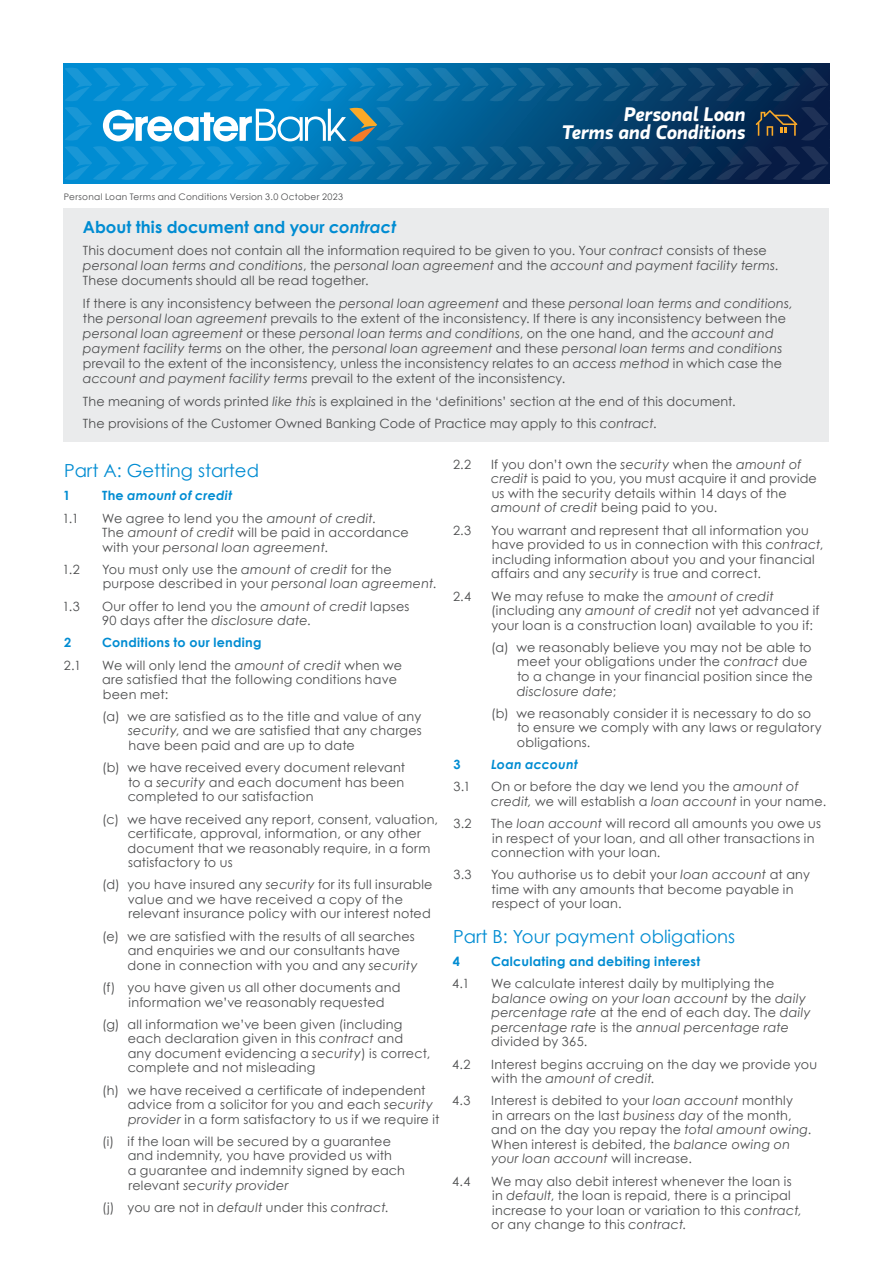
<style>
.page{position:relative;width:893px;height:1263px;background:#fff}
.page>*{position:absolute;margin:0;border:0;box-sizing:border-box;transform-origin:0 0}
.t1{font:italic 600 19.5px/18px "Gloriola";letter-spacing:-.005em;color:#fff;text-align:right}
.TOC_Heading{font:18px "Century Gothic";color:#008cd2}
.Proper_Header_2{font:700 16.5px "Century Gothic";color:#008cd2}
.ProperBody{font:12.75px/14.5px "Century Gothic";letter-spacing:.015em;color:#4b4c4d}
.ProperBody-2{font:italic 12.75px/14.5px "Century Gothic";letter-spacing:.015em;color:#4b4c4d}
.Proper_Header_2-2{font:700 12.75px "Century Gothic";letter-spacing:.02em;color:#008cd2}
.Proper_Header_2-3{font:italic 700 12.75px "Century Gothic";letter-spacing:.015em;color:#008cd2}
.t2{font:9px "Century Gothic";letter-spacing:.03em;color:#4b4c4d}
.s1{font-style:italic}
.s2{font-style:normal}
</style>
<div class="page">
<svg style="left:64px;top:64px;width:765px;height:120px;background:#016199"></svg>
<svg style="left:65px;top:68px;width:764px;height:33px;background:#0b6aa1"></svg>
<svg style="left:65px;top:107px;width:764px;height:73px;background:#186898"></svg>
<div style="left:64px;top:208px;width:765px;height:233px;background:#eaebec"></div>
<p class="t2" style="left:64px;top:190px;width:281px">Personal Loan Terms and Conditions Version 3.0 October 2023</p>
<h1 class="t1" style="left:562px;top:106px;width:185px">Personal Loan<br>Terms and Conditions</h1>
<p class="Proper_Header_2" style="left:83px;top:214px;width:315px">About this document and your <span class="s1">contract</span></p>
<p class="ProperBody" style="left:83px;top:243px;width:697px;line-height:15px">This document does not contain all the information required to be given to you. Your <span class="s1">contract</span> consists of these <span class="s1">personal loan terms and conditions</span>, the <span class="s1">personal loan agreement</span> and the <span class="s1">account and payment facility terms</span>.<br>These documents should all be read together.</p>
<p class="ProperBody" style="left:83px;top:296px;width:711px;line-height:15px">If there is any inconsistency between the <span class="s1">personal loan agreement</span> and these <span class="s1">personal loan terms and conditions, </span>the <span class="s1">personal loan agreement</span> prevails to the extent of the inconsistency. If there is any inconsistency between the <span class="s1">personal loan agreement</span> or these <span class="s1">personal loan terms and conditions</span>, on the one hand, and the <span class="s1">account and payment facility terms</span> on the other, the <span class="s1">personal loan agreement</span> and these <span class="s1">personal loan terms and conditions </span>prevail to the extent of the inconsistency, unless the inconsistency relates to an <span class="s1">access method</span> in which case the <span class="s1">account and payment facility terms</span> prevail to the extent of the inconsistency.</p>
<p class="ProperBody" style="left:83px;top:394px;width:654px">The meaning of words printed <span class="s1">like this</span> is explained in the ‘definitions’ section at the end of this document.</p>
<p class="ProperBody" style="left:83px;top:416px;width:575px">The provisions of the Customer Owned Banking Code of Practice may apply to this <span class="s1">contract</span>.</p>
<p class="TOC_Heading" style="left:64px;top:458px;width:196px">Part A: Getting started</p>
<p class="Proper_Header_2-2" style="left:63px;top:486px;width:9px">1</p>
<p class="Proper_Header_2-3" style="left:102px;top:486px;width:132px"><span class="s2">The</span> amount of credit</p>
<p class="ProperBody" style="left:63px;top:510px;width:18px">1.1</p>
<p class="ProperBody" style="left:102px;top:510px;width:308px">We agree to lend you the <span class="s1">amount of credit</span>.<br>The <span class="s1">amount of credit</span> will be paid in accordance with your <span class="s1">personal loan agreement</span>.</p>
<p class="ProperBody" style="left:63px;top:562px;width:19px">1.2</p>
<p class="ProperBody" style="left:102px;top:562px;width:336px">You must only use the <span class="s1">amount of credit</span> for the purpose described in your <span class="s1">personal loan agreement</span>.</p>
<p class="ProperBody" style="left:63px;top:598px;width:19px">1.3</p>
<p class="ProperBody" style="left:102px;top:598px;width:309px">Our offer to lend you the <span class="s1">amount of credit</span> lapses<br>90 days after the <span class="s1">disclosure date</span>.</p>
<p class="Proper_Header_2-2" style="left:64px;top:633px;width:9px">2</p>
<p class="Proper_Header_2-2" style="left:102px;top:633px;width:161px">Conditions to our lending</p>
<p class="ProperBody" style="left:64px;top:657px;width:19px">2.1</p>
<p class="ProperBody" style="left:102px;top:657px;width:302px">We will only lend the <span class="s1">amount of credit</span> when we are satisfied that the following conditions have been met:</p>
<p class="ProperBody" style="left:128px;top:709px;width:295px;text-align:justify;text-indent:-26px">(a) we are satisfied as to the title and value of any <span class="s1">security</span>, and we are satisfied that any charges have been paid and are up to date</p>
<p class="ProperBody" style="left:128px;top:760px;width:279px;text-align:justify;text-indent:-26px">(b) we have received every document relevant to a <span class="s1">security</span> and each document has been completed to our satisfaction</p>
<p class="ProperBody" style="left:128px;top:811px;width:312px;text-indent:-26px">(c) we have received any report, consent, valuation, certificate, approval, information, or any other document that we reasonably require, in a form satisfactory to us</p>
<p class="ProperBody" style="left:128px;top:877px;width:306px;text-indent:-26px">(d) you have insured any <span class="s1">security</span> for its full insurable value and we have received a copy of the relevant insurance policy with our interest noted</p>
<p class="ProperBody" style="left:128px;top:928px;width:291px;text-indent:-26px">(e) we are satisfied with the results of all searches and enquiries we and our consultants have done in connection with you and any <span class="s1">security</span></p>
<p class="ProperBody" style="left:129px;top:980px;width:274px;text-indent:-27px">(f) you have given us all other documents and information we’ve reasonably requested</p>
<p class="ProperBody" style="left:128px;top:1017px;width:304px;text-indent:-26px">(g) all information we’ve been given (including each declaration given in this <span class="s1">contract</span> and<br>any document evidencing a <span class="s1">security</span>) is correct, complete and not misleading</p>
<p class="ProperBody" style="left:128px;top:1082px;width:313px;text-indent:-26px">(h) we have received a certificate of independent advice from a solicitor for you and each <span class="s1">security provider</span> in a form satisfactory to us if we require it</p>
<p class="ProperBody" style="left:128px;top:1134px;width:279px;text-indent:-26px">(i) if the loan will be secured by a guarantee and indemnity, you have provided us with<br>a guarantee and indemnity signed by each relevant <span class="s1">security provider</span></p>
<p class="ProperBody" style="left:102px;top:1200px;width:288px">(j) you are not in <span class="s1">default</span> under this <span class="s1">contract</span>.</p>
<p class="ProperBody" style="left:453px;top:457px;width:20px">2.2</p>
<p class="ProperBody" style="left:491px;top:457px;width:327px">If you don’t own the <span class="s1">security</span> when the <span class="s1">amount of credit</span> is paid to you, you must acquire it and provide us with the security details within 14 days of the <span class="s1">amount of credit</span> being paid to you.</p>
<p class="ProperBody" style="left:453px;top:523px;width:20px">2.3</p>
<p class="ProperBody" style="left:491px;top:523px;width:334px">You warrant and represent that all information you have provided to us in connection with this <span class="s1">contract</span>, including information about you and your financial affairs and any <span class="s1">security</span> is true and correct.</p>
<p class="ProperBody" style="left:453px;top:588px;width:20px">2.4</p>
<p class="ProperBody" style="left:491px;top:588px;width:330px">We may refuse to make the <span class="s1">amount of credit </span>(including any <span class="s1">amount of credit</span> not yet advanced if your loan is a construction loan) available to you if:</p>
<p class="ProperBody" style="left:517px;top:640px;width:298px;text-indent:-26px">(a) we reasonably believe you may not be able to meet your obligations under the <span class="s1">contract</span> due to a change in your financial position since the <span class="s1">disclosure date</span>;</p>
<p class="ProperBody" style="left:517px;top:706px;width:307px;text-indent:-26px">(b) we reasonably consider it is necessary to do so to ensure we comply with any laws or regulatory obligations.</p>
<p class="Proper_Header_2-2" style="left:453px;top:755px;width:9px">3</p>
<p class="Proper_Header_2-3" style="left:491px;top:755px;width:88px">Loan account</p>
<p class="ProperBody" style="left:453px;top:779px;width:19px">3.1</p>
<p class="ProperBody" style="left:491px;top:779px;width:337px">On or before the day we lend you the <span class="s1">amount of credit,</span> we will establish a <span class="s1">loan account</span> in your name.</p>
<p class="ProperBody" style="left:453px;top:816px;width:20px">3.2</p>
<p class="ProperBody" style="left:491px;top:816px;width:331px">The <span class="s1">loan account</span> will record all amounts you owe us in respect of your loan, and all other transactions in connection with your loan.</p>
<p class="ProperBody" style="left:453px;top:867px;width:20px">3.3</p>
<p class="ProperBody" style="left:491px;top:867px;width:320px">You authorise us to debit your <span class="s1">loan account</span> at any time with any amounts that become payable in respect of your loan.</p>
<p class="TOC_Heading" style="left:453px;top:924px;width:283px">Part B: Your payment obligations</p>
<p class="Proper_Header_2-2" style="left:453px;top:951px;width:9px">4</p>
<p class="Proper_Header_2-2" style="left:491px;top:951px;width:211px">Calculating and debiting interest</p>
<p class="ProperBody" style="left:452px;top:976px;width:19px">4.1</p>
<p class="ProperBody-2" style="left:491px;top:976px;width:321px"><span class="s2">We calculate interest daily by multiplying the </span>balance owing on your loan account <span class="s2">by the</span> daily percentage rate <span class="s2">at the end of each day. The</span> daily percentage rate <span class="s2">is the</span> annual percentage rate <span class="s2">divided by 365.</span></p>
<p class="ProperBody" style="left:452px;top:1056px;width:20px">4.2</p>
<p class="ProperBody" style="left:491px;top:1056px;width:328px">Interest begins accruing on the day we provide you with the <span class="s1">amount of credit.</span></p>
<p class="ProperBody" style="left:452px;top:1093px;width:20px">4.3</p>
<p class="ProperBody" style="left:491px;top:1093px;width:322px">Interest is debited to your <span class="s1">loan account</span> monthly<br>in arrears on the last <span class="s1">business day</span> of the month, and on the day you repay the <span class="s1">total amount owing</span>.<br>When interest is debited, the <span class="s1">balance owing on your loan account</span> will increase.</p>
<p class="ProperBody" style="left:452px;top:1173px;width:20px">4.4</p>
<p class="ProperBody" style="left:491px;top:1173px;width:312px">We may also debit interest whenever the loan is in <span class="s1">default</span>, the loan is repaid, there is a principal increase to your loan or variation to this <span class="s1">contract, </span>or any change to this <span class="s1">contract.</span></p>
</div>
